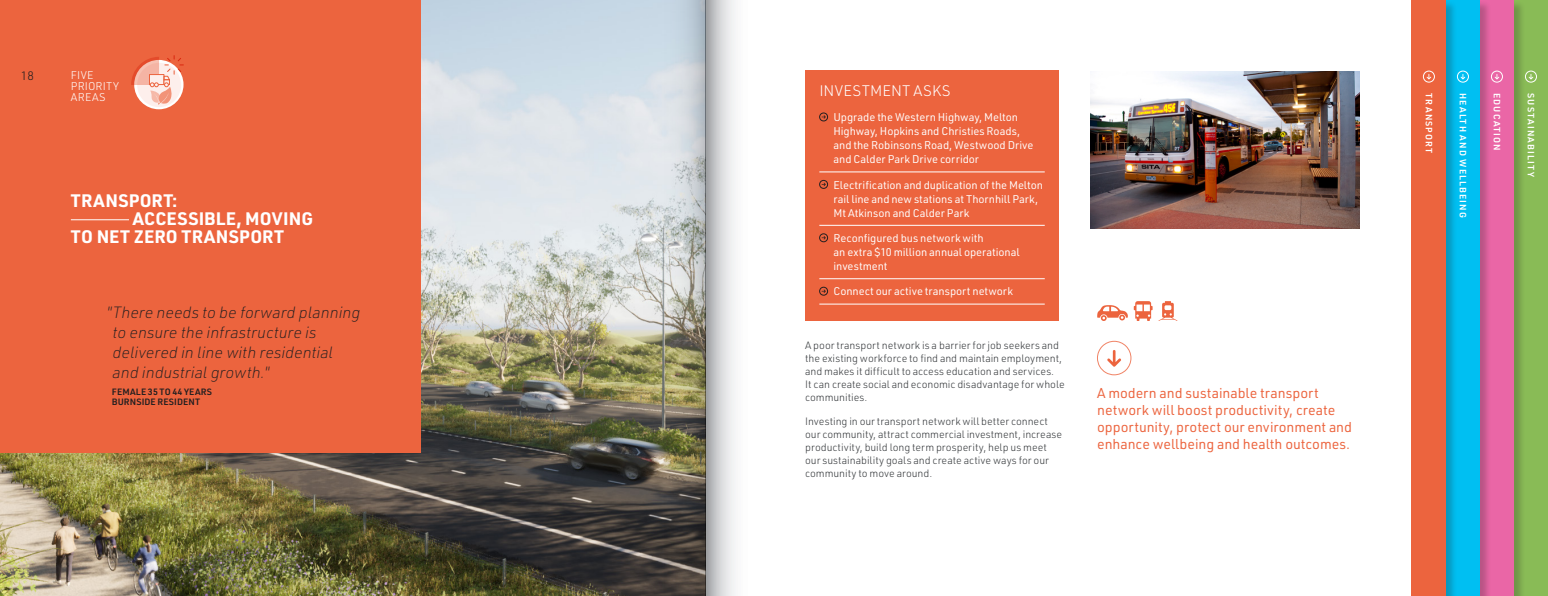
<style>
.page{position:relative;width:1548px;height:596px;background:#fff}
.page>*{position:absolute;margin:0;border:0;box-sizing:border-box;transform-origin:0 0}
.t1{font:700 17.7px "URWDIN";letter-spacing:.02em;color:#fff}
._2023_body_10_5{font:italic 200 16px/20px "URWDIN";letter-spacing:-.005em;color:#231f20}
._20223_H2{font:300 15px "URWDIN";letter-spacing:.02em;color:#fff}
.t2{font:14px/17px "URWDIN";color:#ec643e}
.t3{font:300 12px "URWDIN";color:#231f20}
._2023_body_10_5-2{font:11px/14px "URWDIN";letter-spacing:-.005em;color:#fff}
.t4{font:300 11px/11px "URWDIN";letter-spacing:.025em;color:#fff}
._2023_body_10_5-3{font:300 10.5px/13px "URWDIN";letter-spacing:-.005em;color:#393c3f}
.t5{font:600 9px "URWDIN";letter-spacing:.125em;color:#fff}
._2023_body_10_5-4{font:600 9px/10.8px "URWDIN";letter-spacing:.02em;color:#231f20}
</style>
<div class="page">
<div style="left:1490px;top:0;width:58px;height:595px;background:#89bb56"></div>
<svg style="left:1525px;top:71px;width:11px;height:11px"></svg>
<div style="left:1455px;top:0;width:70px;height:595px;background:#231f20;opacity:.25"></div>
<div style="left:1456px;top:0;width:58px;height:595px;background:#ea66a6"></div>
<svg style="left:1491px;top:71px;width:11px;height:11px"></svg>
<div style="left:1421px;top:0;width:70px;height:595px;background:#231f20;opacity:.25"></div>
<div style="left:1422px;top:0;width:58px;height:595px;background:#00bff2"></div>
<svg style="left:1457px;top:71px;width:11px;height:11px"></svg>
<div style="left:1412px;top:0;width:45px;height:595px;background:#231f20;opacity:.25"></div>
<img style="left:0;top:0;width:657px;height:595px">
<svg style="left:1097px;top:305px;width:31px;height:16px"></svg>
<svg style="left:1134px;top:301px;width:18px;height:20px"></svg>
<svg style="left:1158px;top:301px;width:19px;height:20px"></svg>
<div style="left:0;top:0;width:420px;height:452px;background:#ec643e"></div>
<div style="left:137px;top:63px;width:44px;height:44px;background:#fdefec;border-radius:50%"></div>
<svg style="left:131px;top:55px;width:53px;height:50px"></svg>
<img style="left:1090px;top:71px;width:269px;height:157px">
<hr style="left:71px;top:219px;width:58px;height:1px;background:#fff">
<div style="left:805px;top:71px;width:254px;height:250px;background:#ec643e"></div>
<hr style="left:819px;top:172px;width:226px;height:1px;background:#fff">
<hr style="left:819px;top:225px;width:226px;height:1px;background:#fff">
<hr style="left:819px;top:278px;width:226px;height:1px;background:#fff">
<hr style="left:819px;top:304px;width:226px;height:1px;background:#fff">
<svg style="left:819px;top:112px;width:9px;height:9px"></svg>
<svg style="left:819px;top:180px;width:9px;height:9px"></svg>
<svg style="left:819px;top:233px;width:9px;height:9px"></svg>
<svg style="left:819px;top:286px;width:9px;height:9px"></svg>
<svg style="left:1097px;top:340px;width:34px;height:35px"></svg>
<div style="left:1412px;top:0;width:34px;height:595px;background:#ec643e"></div>
<svg style="left:1423px;top:71px;width:11px;height:11px"></svg>
<svg style="left:706px;top:0;width:29px;height:595px"></svg>
<img style="left:657px;top:0;width:49px;height:595px">
<p class="t3" style="left:21px;top:67px;width:14px">18</p>
<p class="t4" style="left:71px;top:69px;width:50px">FIVE<br>PRIORITY<br>AREAS</p>
<p class="t1" style="left:71px;top:189px;width:108px">TRANSPORT:</p>
<p class="t1" style="left:133px;top:206px;width:182px">ACCESSIBLE, MOVING</p>
<p class="t1" style="left:71px;top:224px;width:215px">TO NET ZERO TRANSPORT</p>
<p class="_2023_body_10_5" style="left:113px;top:301px;width:249px;text-indent:-6px">"There needs to be forward planning to ensure the infrastructure is delivered in line with residential and industrial growth."</p>
<p class="_2023_body_10_5-4" style="left:112px;top:385px;width:102px">FEMALE 35 TO 44 YEARS<br>BURNSIDE RESIDENT</p>
<p class="_20223_H2" style="left:819px;top:81px;width:133px">INVESTMENT ASKS</p>
<p class="_2023_body_10_5-2" style="left:833px;top:110px;width:202px">Upgrade the Western Highway, Melton Highway, Hopkins and Christies Roads, and the Robinsons Road, Westwood Drive and Calder Park Drive corridor</p>
<p class="_2023_body_10_5-2" style="left:833px;top:177px;width:211px">Electrification and duplication of the Melton rail line and new stations at Thornhill Park,<br>Mt Atkinson and Calder Park</p>
<p class="_2023_body_10_5-2" style="left:833px;top:231px;width:188px">Reconfigured bus network with<br>an extra $10 million annual operational investment</p>
<p class="_2023_body_10_5-2" style="left:833px;top:284px;width:181px">Connect our active transport network</p>
<p class="_2023_body_10_5-3" style="left:805px;top:338px;width:261px">A poor transport network is a barrier for job seekers and the existing workforce to find and maintain employment, and makes it difficult to access education and services.<br>It can create social and economic disadvantage for whole communities.</p>
<p class="_2023_body_10_5-3" style="left:805px;top:414px;width:259px">Investing in our transport network will better connect our community, attract commercial investment, increase productivity, build long term prosperity, help us meet our sustainability goals and create active ways for our community to move around.</p>
<h2 class="t2" style="left:1097px;top:383px;width:256px">A modern and sustainable transport network will boost productivity, create opportunity, protect our environment and enhance wellbeing and health outcomes.</h2>
<p class="t5" style="left:1435px;top:93px;width:62px;rotate:90deg">TRANSPORT</p>
<p class="t5" style="left:1469px;top:93px;width:126px;rotate:90deg">HEALTH AND WELLBEING</p>
<p class="t5" style="left:1503px;top:93px;width:59px;rotate:90deg">EDUCATION</p>
<p class="t5" style="left:1537px;top:93px;width:85px;rotate:90deg">SUSTAINABILITY</p>
</div>
